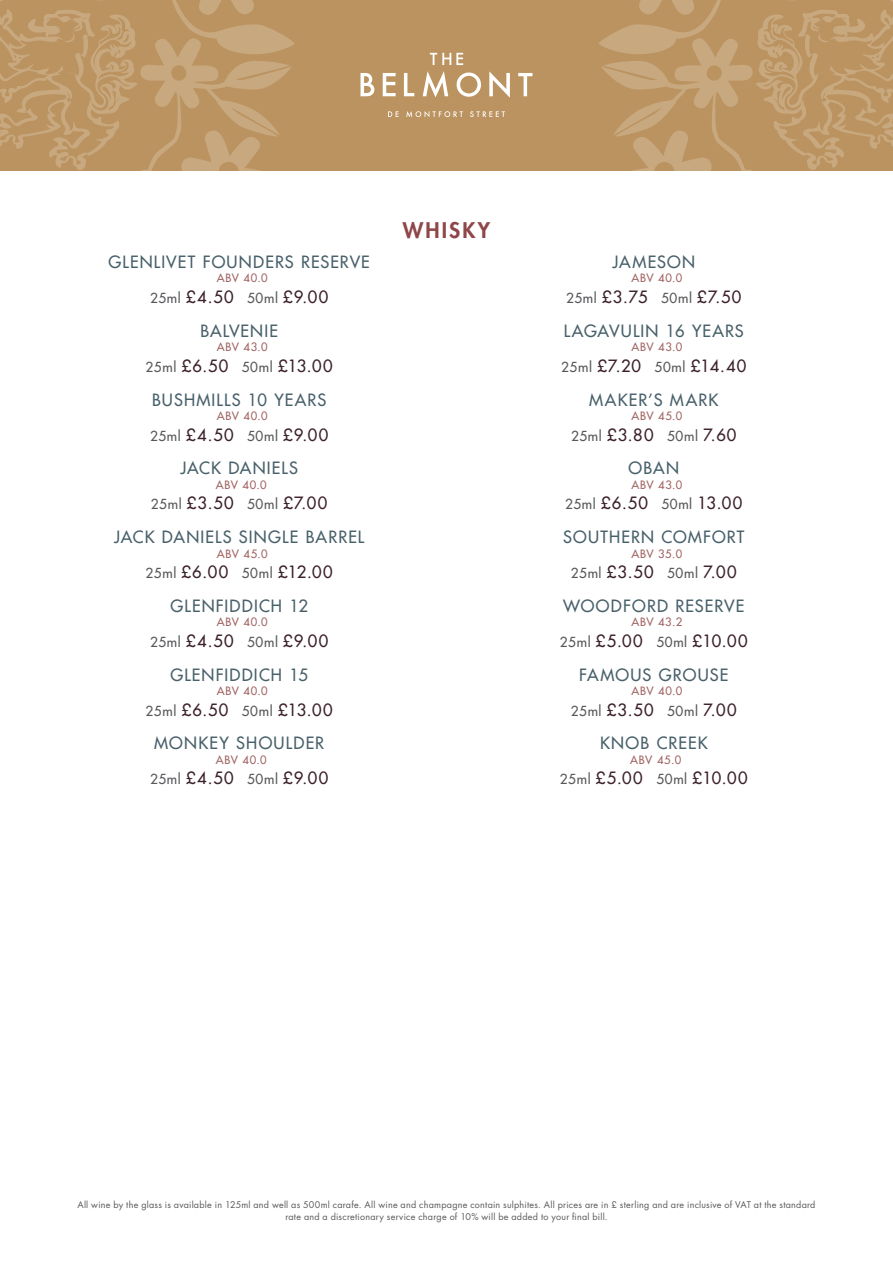
<style>
.page{position:relative;width:893px;height:1263px;background:#fff}
.page>*{position:absolute;margin:0;border:0;box-sizing:border-box;transform-origin:0 0}
.t1{font:800 21px "Futura Std";letter-spacing:.105em;color:#8f4649}
.t2{font:500 16.5px "Futura Std";letter-spacing:.065em;color:#3c212a}
.t3{font:500 16.5px "Futura Std";letter-spacing:.07em;color:#48606a}
.t4{font:500 11.25px "Futura Std";letter-spacing:.06em;color:#a06362}
.t5{font:9px/12px "Futura Std";letter-spacing:.025em;color:#57585a;text-align:center}
.s1{font-size:13.5px;color:#57585a}
</style>
<div class="page">
<div style="left:0;top:0;width:893px;height:170px;background:#bb9360"></div>
<svg style="left:360px;top:53px;width:172px;height:64px"></svg>
<svg style="left:0;top:0;width:295px;height:170px"></svg>
<svg style="left:598px;top:0;width:295px;height:170px"></svg>
<p class="t3" style="left:109px;top:252px;width:263px">GLENLIVET FOUNDERS RESERVE</p>
<p class="t4" style="left:217px;top:271px;width:52px">ABV 40.0</p>
<p class="t2" style="left:150px;top:287px;width:180px"><span class="s1">25ml</span> £4.50 <span class="s1">50ml</span> £9.00</p>
<p class="t3" style="left:200px;top:320px;width:79px">BALVENIE</p>
<p class="t4" style="left:217px;top:340px;width:52px">ABV 43.0</p>
<p class="t2" style="left:146px;top:355px;width:189px"><span class="s1">25ml</span> £6.50 <span class="s1">50ml</span> £13.00</p>
<p class="t3" style="left:152px;top:389px;width:176px">BUSHMILLS 10 YEARS</p>
<p class="t4" style="left:217px;top:409px;width:52px">ABV 40.0</p>
<p class="t2" style="left:150px;top:424px;width:180px"><span class="s1">25ml</span> £4.50 <span class="s1">50ml</span> £9.00</p>
<p class="t3" style="left:180px;top:458px;width:119px">JACK DANIELS</p>
<p class="t4" style="left:216px;top:478px;width:52px">ABV 40.0</p>
<p class="t2" style="left:151px;top:493px;width:178px"><span class="s1">25ml</span> £3.50 <span class="s1">50ml</span> £7.00</p>
<p class="t3" style="left:114px;top:527px;width:252px">JACK DANIELS SINGLE BARREL</p>
<p class="t4" style="left:217px;top:546px;width:52px">ABV 45.0</p>
<p class="t2" style="left:146px;top:562px;width:189px"><span class="s1">25ml</span> £6.00 <span class="s1">50ml</span> £12.00</p>
<p class="t3" style="left:170px;top:595px;width:139px">GLENFIDDICH 12</p>
<p class="t4" style="left:217px;top:615px;width:52px">ABV 40.0</p>
<p class="t2" style="left:150px;top:630px;width:180px"><span class="s1">25ml</span> £4.50 <span class="s1">50ml</span> £9.00</p>
<p class="t3" style="left:170px;top:664px;width:139px">GLENFIDDICH 15</p>
<p class="t4" style="left:217px;top:684px;width:52px">ABV 40.0</p>
<p class="t2" style="left:146px;top:699px;width:189px"><span class="s1">25ml</span> £6.50 <span class="s1">50ml</span> £13.00</p>
<p class="t3" style="left:154px;top:733px;width:172px">MONKEY SHOULDER</p>
<p class="t4" style="left:216px;top:753px;width:52px">ABV 40.0</p>
<p class="t2" style="left:150px;top:768px;width:180px"><span class="s1">25ml</span> £4.50 <span class="s1">50ml</span> £9.00</p>
<p class="t1" style="left:403px;top:217px;width:89px">WHISKY</p>
<p class="t3" style="left:612px;top:252px;width:84px">JAMESON</p>
<p class="t4" style="left:631px;top:271px;width:52px">ABV 40.0</p>
<p class="t2" style="left:566px;top:287px;width:177px"><span class="s1">25ml</span> £3.75 <span class="s1">50ml</span> £7.50</p>
<p class="t3" style="left:564px;top:320px;width:182px">LAGAVULIN 16 YEARS</p>
<p class="t4" style="left:631px;top:340px;width:52px">ABV 43.0</p>
<p class="t2" style="left:561px;top:355px;width:186px"><span class="s1">25ml</span> £7.20 <span class="s1">50ml</span> £14.40</p>
<p class="t3" style="left:589px;top:389px;width:131px">MAKER’S MARK</p>
<p class="t4" style="left:631px;top:409px;width:52px">ABV 45.0</p>
<p class="t2" style="left:571px;top:424px;width:167px"><span class="s1">25ml</span> £3.80 <span class="s1">50ml</span> 7.60</p>
<p class="t3" style="left:628px;top:458px;width:52px">OBAN</p>
<p class="t4" style="left:631px;top:478px;width:52px">ABV 43.0</p>
<p class="t2" style="left:565px;top:493px;width:179px"><span class="s1">25ml</span> £6.50 <span class="s1">50ml</span> 13.00</p>
<p class="t3" style="left:563px;top:527px;width:183px">SOUTHERN COMFORT</p>
<p class="t4" style="left:631px;top:546px;width:52px">ABV 35.0</p>
<p class="t2" style="left:571px;top:562px;width:167px"><span class="s1">25ml</span> £3.50 <span class="s1">50ml</span> 7.00</p>
<p class="t3" style="left:563px;top:595px;width:183px">WOODFORD RESERVE</p>
<p class="t4" style="left:631px;top:615px;width:52px">ABV 43.2</p>
<p class="t2" style="left:560px;top:630px;width:189px"><span class="s1">25ml</span> £5.00 <span class="s1">50ml</span> £10.00</p>
<p class="t3" style="left:579px;top:664px;width:151px">FAMOUS GROUSE</p>
<p class="t4" style="left:631px;top:684px;width:52px">ABV 40.0</p>
<p class="t2" style="left:571px;top:699px;width:167px"><span class="s1">25ml</span> £3.50 <span class="s1">50ml</span> 7.00</p>
<p class="t3" style="left:600px;top:733px;width:109px">KNOB CREEK</p>
<p class="t4" style="left:630px;top:753px;width:52px">ABV 45.0</p>
<p class="t2" style="left:560px;top:768px;width:189px"><span class="s1">25ml</span> £5.00 <span class="s1">50ml</span> £10.00</p>
<p class="t5" style="left:77px;top:1199px;width:739px">All wine by the glass is available in 125ml and well as 500ml carafe. All wine and champagne contain sulphites. All prices are in £ sterling and are inclusive of VAT at the standard rate and a discretionary service charge of 10% will be added to your final bill.</p>
</div>
